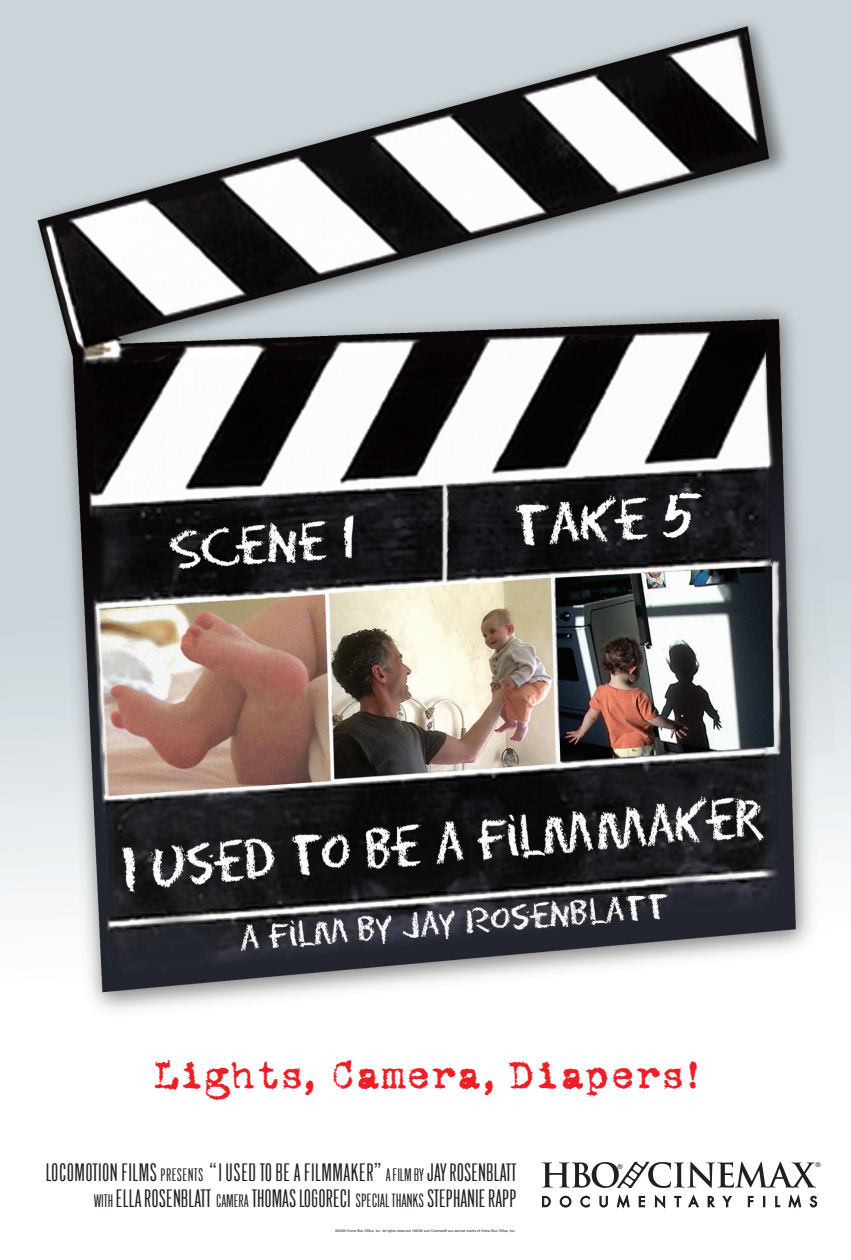
<style>
.page{position:relative;width:851px;height:1260px;background:#fff}
.page>*{position:absolute;margin:0;border:0;box-sizing:border-box;transform-origin:0 0}
.t1{font:42px "V Typewriter Corona";color:#ee1e24}
.t2{font:21.88px/26px "OPTI Phoenix No 9";color:#231f20;text-align:right}
.t3{font:6.39px "Helvetica";color:#231f20}
.t4{font:3.5px "Helvetica";color:#231f20}
.s1{font-size:15.75px}
.s2{font-family:"Helvetica";font-stretch:condensed;font-size:20.12px}
.s3{font-size:16.62px}
</style>
<div class="page">
<img style="left:0;top:0;width:850px;height:1209px">
<svg style="left:541px;top:1195px;width:10px;height:12px"></svg>
<svg style="left:559px;top:1195px;width:13px;height:12px"></svg>
<svg style="left:579px;top:1195px;width:11px;height:12px"></svg>
<svg style="left:599px;top:1195px;width:9px;height:12px"></svg>
<svg style="left:616px;top:1195px;width:14px;height:13px"></svg>
<svg style="left:638px;top:1195px;width:7px;height:13px"></svg>
<svg style="left:654px;top:1195px;width:11px;height:14px"></svg>
<svg style="left:673px;top:1195px;width:26px;height:13px"></svg>
<svg style="left:707px;top:1195px;width:8px;height:13px"></svg>
<svg style="left:721px;top:1195px;width:11px;height:13px"></svg>
<svg style="left:747px;top:1195px;width:7px;height:13px"></svg>
<svg style="left:763px;top:1196px;width:2px;height:11px"></svg>
<svg style="left:774px;top:1195px;width:6px;height:13px"></svg>
<svg style="left:787px;top:1195px;width:14px;height:13px"></svg>
<svg style="left:809px;top:1195px;width:8px;height:12px"></svg>
<svg style="left:541px;top:1162px;width:275px;height:26px"></svg>
<h1 class="t1" style="left:153px;top:1052px;width:554px">Lights, Camera, Diapers!</h1>
<p class="t2" style="left:45px;top:1157px;width:472px">LOCOMOTION FILMS <span class="s1">PRESENTS</span> <span class="s2">“</span>I USED TO BE A FILMMAKER<span class="s2">”</span> <span class="s1">A FILM BY</span>JAY ROSENBLATT<br><span class="s1">WITH</span> ELLA ROSENBLATT <span class="s1">CAMERA</span> THOMAS LOGORECI <span class="s3">SPECIAL THANKS</span>STEPHANIE RAPP</p>
<p class="t4" style="left:335px;top:1228px;width:181px">©2003 Home Box Office, Inc. All rights reserved. HBO® and Cinemax® are service marks of Home Box Office, Inc.</p>
<p class="t3" style="left:618px;top:1163px;width:6px">®</p>
<p class="t3" style="left:815px;top:1161px;width:6px">®</p>
</div>
